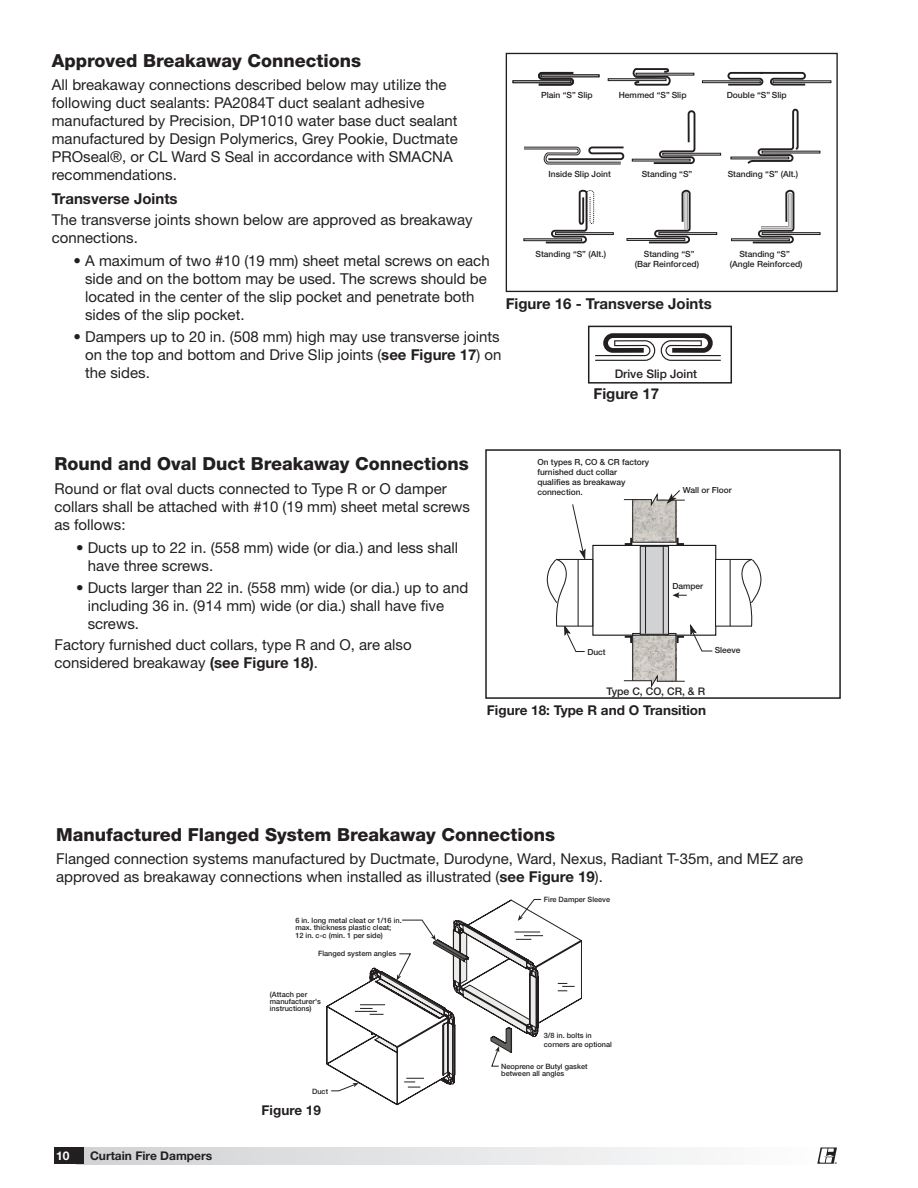
<style>
.page{position:relative;width:918px;height:1188px;background:#fff}
.page>*{position:absolute;margin:0;border:0;box-sizing:border-box;transform-origin:0 0}
.Sub-Section_Headings{font:800 18px "Helvetica Neue LT Std";color:#231f20}
.Body_10_12_55_Roman__05_space_after{font:15px/18px "Helvetica Neue LT Std";color:#231f20}
.Bullet{font:15px/18px "Helvetica Neue LT Std";color:#231f20}
.Bold{font:700 15px "Helvetica Neue LT Std";color:#231f20}
.Drawing_or_Picture_Label{font:700 13.5px "Helvetica Neue LT Std";color:#231f20}
.t1{font:700 12px "Helvetica Neue LT Std";color:#231f20}
.t2{font:700 12px "Helvetica Neue LT Std";color:#fff}
.t3{font:500 11.85px "Helvetica Neue LT Std";color:#231f20}
.t4{font:500 10.5px "Helvetica Neue LT Std";color:#231f20}
.t5{font:500 8.55px "Helvetica Neue LT Std";color:#231f20}
.t6{font:500 8.4px/10.1px "Helvetica Neue LT Std";color:#231f20}
.t7{font:500 7.35px/7.4px "Helvetica Neue LT Std";color:#231f20}
.t8{font:700 2.7px "Helvetica Neue LT Std";color:#231f20}
.s1{font-weight:700}
</style>
<div class="page">
<svg style="left:326px;top:918px;width:256px;height:187px"></svg>
<svg style="left:558px;top:983px;width:17px;height:9px"></svg>
<svg style="left:331px;top:899px;width:212px;height:192px"></svg>
<svg style="left:546px;top:490px;width:216px;height:198px"></svg>
<div style="left:485px;top:449px;width:356px;height:250px;border:2px solid #231f20"></div>
<hr style="left:731px;top:157px;width:58px;height:2px;background:#d1d2d4">
<hr style="left:762px;top:151px;width:58px;height:2px;background:#d1d2d4">
<svg style="left:745px;top:108px;width:55px;height:56px"></svg>
<div style="left:632px;top:159px;width:58px;height:2px;background:#d1d2d4;border:1px solid #231f20"></div>
<svg style="left:652px;top:110px;width:44px;height:54px"></svg>
<div style="left:663px;top:153px;width:58px;height:2px;background:#d1d2d4;border:1px solid #231f20"></div>
<svg style="left:524px;top:146px;width:101px;height:19px"></svg>
<svg style="left:537px;top:71px;width:38px;height:15px"></svg>
<div style="left:541px;top:75px;width:58px;height:2px;background:#d1d2d4;border:1px solid #231f20"></div>
<div style="left:513px;top:81px;width:58px;height:2px;background:#d1d2d4;border:1px solid #231f20"></div>
<div style="left:702px;top:81px;width:59px;height:2px;background:#d1d2d4;border:1px solid #231f20"></div>
<svg style="left:726px;top:71px;width:81px;height:15px"></svg>
<div style="left:773px;top:81px;width:58px;height:2px;background:#d1d2d4;border:1px solid #231f20"></div>
<div style="left:636px;top:73px;width:58px;height:2px;background:#d1d2d4;border:1px solid #231f20"></div>
<div style="left:608px;top:78px;width:58px;height:3px;background:#d1d2d4;border:1px solid #231f20"></div>
<svg style="left:632px;top:68px;width:40px;height:18px"></svg>
<div style="left:524px;top:239px;width:58px;height:2px;background:#d1d2d4;border:1px solid #231f20"></div>
<div style="left:555px;top:232px;width:59px;height:3px;background:#d1d2d4;border:1px solid #231f20"></div>
<svg style="left:544px;top:189px;width:51px;height:55px"></svg>
<div style="left:627px;top:238px;width:58px;height:3px;background:#d1d2d4;border:1px solid #231f20"></div>
<svg style="left:647px;top:189px;width:44px;height:55px"></svg>
<hr style="left:685px;top:193px;width:2px;height:36px;background:#d1d2d4">
<div style="left:659px;top:232px;width:58px;height:3px;background:#d1d2d4;border:1px solid #231f20"></div>
<div style="left:731px;top:239px;width:59px;height:2px;background:#d1d2d4;border:1px solid #231f20"></div>
<svg style="left:751px;top:189px;width:44px;height:55px"></svg>
<div style="left:762px;top:232px;width:58px;height:3px;background:#d1d2d4;border:1px solid #231f20"></div>
<div style="left:506px;top:53px;width:332px;height:239px;border:1px solid #231f20"></div>
<svg style="left:595px;top:339px;width:126px;height:22px"></svg>
<div style="left:603px;top:333px;width:110px;height:20px;border:5px solid #231f20;border-radius:7px"></div>
<div style="left:588px;top:326px;width:144px;height:58px;border:2px solid #231f20"></div>
<div style="left:77px;top:1148px;width:760px;height:16px;background:linear-gradient(to right,#d0d1d4,#fdfefe)"></div>
<div style="left:54px;top:1148px;width:30px;height:16px;background:#231f20"></div>
<svg style="left:817px;top:1148px;width:20px;height:16px"></svg>
<p class="Sub-Section_Headings" style="left:52px;top:50px;width:311px">Approved Breakaway Connections</p>
<p class="Body_10_12_55_Roman__05_space_after" style="left:52px;top:76px;width:407px">All breakaway connections described below may utilize the following duct sealants: PA2084T duct sealant adhesive manufactured by Precision, DP1010 water base duct sealant manufactured by Design Polymerics, Grey Pookie, Ductmate PROseal®, or CL Ward S Seal in accordance with SMACNA recommendations.</p>
<p class="Bold" style="left:52px;top:189px;width:127px">Transverse Joints</p>
<p class="Body_10_12_55_Roman__05_space_after" style="left:52px;top:210px;width:422px">The transverse joints shown below are approved as breakaway connections.</p>
<p class="Bullet" style="left:85px;top:252px;width:406px;text-indent:-12px">• A maximum of two #10 (19 mm) sheet metal screws on each side and on the bottom may be used. The screws should be located in the center of the slip pocket and penetrate both sides of the slip pocket.</p>
<p class="Bullet" style="left:85px;top:327px;width:418px;text-indent:-12px">• Dampers up to 20 in. (508 mm) high may use transverse joints on the top and bottom and Drive Slip joints (<span class="s1">see Figure 17</span>) on the sides.</p>
<p class="t6" style="left:546px;top:89px;width:20px">Duct</p>
<p class="t5" style="left:541px;top:90px;width:53px">Plain “S” Slip</p>
<p class="t5" style="left:619px;top:90px;width:69px">Hemmed “S” Slip</p>
<p class="t5" style="left:727px;top:90px;width:62px">Double “S” Slip</p>
<p class="t5" style="left:548px;top:169px;width:64px">Inside Slip Joint</p>
<p class="t5" style="left:642px;top:169px;width:52px">Standing “S”</p>
<p class="t5" style="left:728px;top:169px;width:72px">Standing “S” (Alt.)</p>
<p class="t5" style="left:536px;top:249px;width:72px">Standing “S” (Alt.)</p>
<p class="t5" style="left:644px;top:249px;width:52px">Standing “S”</p>
<p class="t5" style="left:739px;top:249px;width:52px">Standing “S”</p>
<p class="t5" style="left:635px;top:258px;width:66px">(Bar Reinforced)</p>
<p class="t5" style="left:730px;top:258px;width:74px">(Angle Reinforced)</p>
<p class="Bold" style="left:506px;top:294px;width:208px">Figure 16 - Transverse Joints</p>
<p class="t3" style="left:615px;top:366px;width:84px">Drive Slip Joint</p>
<p class="Bold" style="left:593px;top:384px;width:67px">Figure 17</p>
<p class="t4" style="left:639px;top:393px;width:35px">Type B</p>
<p class="Sub-Section_Headings" style="left:54px;top:453px;width:416px">Round and Oval Duct Breakaway Connections</p>
<p class="Body_10_12_55_Roman__05_space_after" style="left:54px;top:479px;width:417px">Round or flat oval ducts connected to Type R or O damper collars shall be attached with #10 (19 mm) sheet metal screws as follows:</p>
<p class="Bullet" style="left:88px;top:539px;width:372px;text-indent:-12px">• Ducts up to 22 in. (558 mm) wide (or dia.) and less shall have three screws.</p>
<p class="Bullet" style="left:88px;top:578px;width:382px;text-indent:-12px">• Ducts larger than 22 in. (558 mm) wide (or dia.) up to and including 36 in. (914 mm) wide (or dia.) shall have five screws.</p>
<p class="Body_10_12_55_Roman__05_space_after" style="left:54px;top:635px;width:359px">Factory furnished duct collars, type R and O, are also considered breakaway <span class="s1">(see Figure 18)</span>.</p>
<p class="t6" style="left:537px;top:457px;width:113px">On types R, CO &amp; CR factory furnished duct collar qualifies as breakaway connection.</p>
<p class="t6" style="left:683px;top:485px;width:50px">Wall or Floor</p>
<p class="t6" style="left:672px;top:581px;width:32px">Damper</p>
<p class="t6" style="left:587px;top:647px;width:20px">Duct</p>
<p class="t6" style="left:715px;top:645px;width:27px">Sleeve</p>
<p class="t4" style="left:607px;top:685px;width:100px">Type C, CO, CR, &amp; R</p>
<p class="Drawing_or_Picture_Label" style="left:487px;top:702px;width:221px">Figure 18: Type R and O Transition</p>
<p class="Sub-Section_Headings" style="left:56px;top:824px;width:501px">Manufactured Flanged System Breakaway Connections</p>
<p class="Body_10_12_55_Roman__05_space_after" style="left:56px;top:850px;width:749px">Flanged connection systems manufactured by Ductmate, Durodyne, Ward, Nexus, Radiant T-35m, and MEZ are approved as breakaway connections when installed as illustrated (<span class="s1">see Figure 19</span>).</p>
<p class="t2" style="left:56px;top:1148px;width:15px">10</p>
<p class="t1" style="left:90px;top:1148px;width:124px">Curtain Fire Dampers</p>
<p class="t7" style="left:295px;top:917px;width:108px">6 in. long metal cleat or 1/16 in. max. thickness plastic cleat;<br>12 in. c-c (min. 1 per side)</p>
<p class="t7" style="left:318px;top:950px;width:80px">Flanged system angles</p>
<p class="t7" style="left:270px;top:990px;width:53px">(Attach per manufacturer's instructions)</p>
<p class="t7" style="left:312px;top:1087px;width:18px">Duct</p>
<p class="Drawing_or_Picture_Label" style="left:262px;top:1102px;width:61px">Figure 19</p>
<p class="t7" style="left:544px;top:896px;width:68px">Fire Damper Sleeve</p>
<p class="t7" style="left:544px;top:1031px;width:70px;line-height:8.9px">3/8 in. bolts in corners are optional</p>
<p class="t7" style="left:501px;top:1062px;width:88px">Neoprene or Butyl gasket between all angles</p>
<p class="t8" style="left:835px;top:1161px;width:4px">®</p>
</div>
